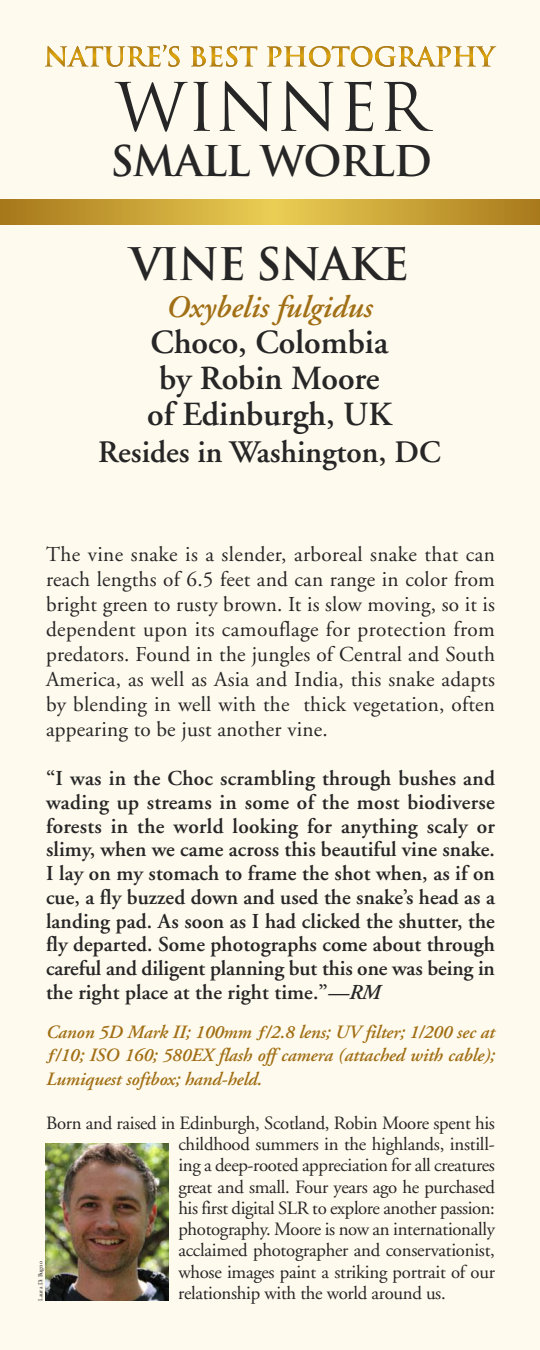
<style>
.page{position:relative;width:540px;height:1350px;background:#fefaed}
.page>*{position:absolute;margin:0;border:0;box-sizing:border-box;transform-origin:0 0}
.t1{font:65px "Trajan";color:#272627}
.t2{font:700 43.75px "Trajan";letter-spacing:-.035em;color:#272627}
.t3{font:700 41.25px "Trajan";letter-spacing:-.035em;color:#272627}
.t4{font:600 33.75px/36.2px "Adobe Garamond";color:#272627;text-align:center}
.t5{font:600 31.25px "Adobe Garamond";color:#272627}
.t6{font:italic 600 31.25px "Adobe Garamond";color:#a16f15}
.t7{font:600 21.25px/23.8px "Adobe Garamond";letter-spacing:-.005em;color:#272627;text-align:justify}
.t8{font:21.25px/25px "Adobe Garamond";letter-spacing:.01em;color:#272627;text-align:justify}
.t9{font:18.75px/21.2px "Adobe Garamond";letter-spacing:-.015em;color:#272627;text-align:justify}
.t10{font:italic 600 18.75px/23.8px "Adobe Garamond";letter-spacing:-.005em;color:#a16f15;text-align:justify}
.t11{font:6.25px "Adobe Garamond";color:#272627}
.s1{font-style:italic}
</style>
<div class="page">
<img style="left:45px;top:1144px;width:123px;height:157px">
<svg style="left:45px;top:46px;width:177px;height:20px"></svg>
<svg style="left:0;top:199px;width:540px;height:25px;background:#c8a237"></svg>
<h1 class="t1" style="left:115px;top:70px;width:313px">WINNER</h1>
<h3 class="t3" style="left:110px;top:138px;width:323px">SMALL WORLD</h3>
<h2 class="t2" style="left:130px;top:240px;width:281px">VINE SNAKE</h2>
<h3 class="t6" style="left:166px;top:294px;width:208px">Oxybelis fulgidus</h3>
<h3 class="t4" style="left:147px;top:327px;width:246px">Choco, Colombia by Robin Moore of Edinburgh, UK</h3>
<h3 class="t5" style="left:98px;top:439px;width:344px">Resides in Washington, DC</h3>
<p class="t8" style="left:46px;top:544px;width:450px">The vine snake is a slender, arboreal snake that can reach lengths of 6.5 feet and can range in color from bright green to rusty brown. It is slow moving, so it is dependent upon its camouflage for protection from predators. Found in the jungles of Central and South America, as well as Asia and India, this snake adapts by blending in well with the thick vegetation, often appearing to be just another vine.</p>
<p class="t7" style="left:46px;top:768px;width:450px">“I was in the Choc scrambling through bushes and wading up streams in some of the most biodiverse forests in the world looking for anything scaly or slimy, when we came across this beautiful vine snake.<br>I lay on my stomach to frame the shot when, as if on cue, a fly buzzed down and used the snake’s head as a landing pad. As soon as I had clicked the shutter, the fly departed. Some photographs come about through careful and diligent planning but this one was being in the right place at the right time.”<span class="s1">—RM</span></p>
<p class="t10" style="left:46px;top:1022px;width:450px">Canon 5D Mark II; 100mm ƒ/2.8 lens; UV filter; 1/200 sec at ƒ/10; ISO 160; 580EX flash off camera (attached with cable); Lumiquest softbox; hand-held.</p>
<p class="t9" style="left:178px;top:1114px;width:318px;text-indent:-132px">Born and raised in Edinburgh, Scotland, Robin Moore spent his childhood summers in the highlands, instill&shy;ing a deep-rooted appreciation for all creatures great and small. Four years ago he purchased his first digital SLR to explore another passion: photography. Moore is now an internationally acclaimed photographer and conservationist, whose images paint a striking portrait of our</p>
<p class="t11" style="left:38px;top:1301px;width:41px;rotate:-90deg">Laura Di Bugno</p>
<p class="t9" style="left:178px;top:1284px;width:269px">relationship with the world around us.</p>
</div>
